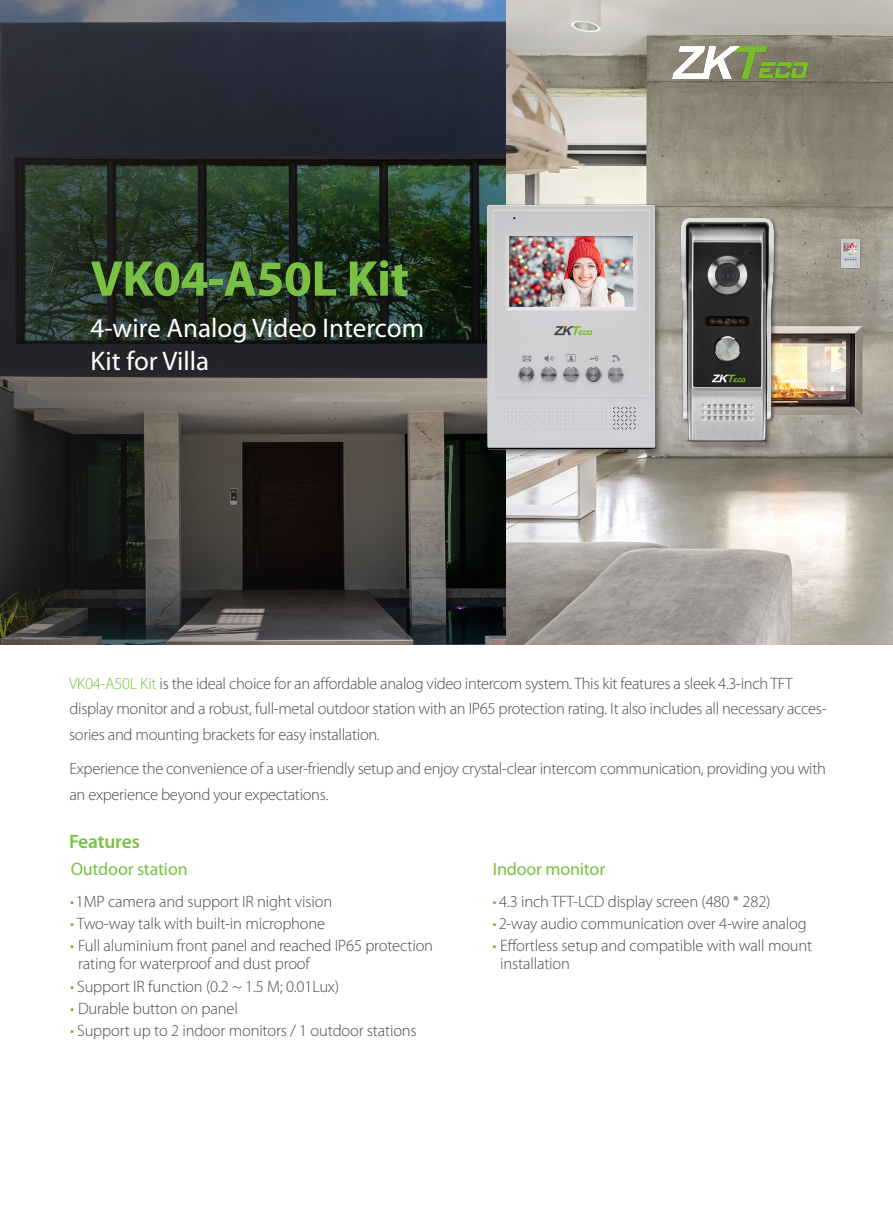
<style>
.page{position:relative;width:893px;height:1212px;background:#fff}
.page>*{position:absolute;margin:0;border:0;box-sizing:border-box;transform-origin:0 0}
.FB_introduction{font:700 50.55px "Myriad Pro";letter-spacing:-.01em;color:#79c142}
.FB_introduction-2{font:27px/32.4px "Myriad Pro";color:#fff}
.headlines_SPEC{font:600 19.5px "Myriad Pro";letter-spacing:-.01em;color:#79c142}
.headlines_SPEC-2{font:18px "Myriad Pro";letter-spacing:-.01em;color:#79c142}
.Headline{font:300 16.5px/25.5px "Myriad Pro";letter-spacing:-.02em;color:#474a4e}
.s1{color:#79c142}
.s2{color:#7aae36}
</style>
<div class="page">
<img style="left:0;top:0;width:893px;height:644px">
<div style="left:485px;top:203px;width:178px;height:255px;background:#231f20;opacity:.53"></div>
<img style="left:476px;top:201px;width:187px;height:249px">
<div style="left:680px;top:216px;width:99px;height:234px;background:#231f20;opacity:.53"></div>
<img style="left:679px;top:216px;width:101px;height:228px">
<img style="left:673px;top:47px;width:135px;height:31px">
<p class="FB_introduction" style="left:91px;top:250px;width:320px">VK04-A50L Kit</p>
<p class="FB_introduction-2" style="left:91px;top:312px;width:335px">4-wire Analog Video Intercom<br>Kit for Villa</p>
<p class="Headline" style="left:69px;top:670px;width:759px"><span class="s1">VK04-A50L Kit</span> is the ideal choice for an affordable analog video intercom system. This kit features a sleek 4.3-inch TFT display monitor and a robust, full-metal outdoor station with an IP65 protection rating. It also includes all necessary acces&shy;sories and mounting brackets for easy installation.</p>
<p class="Headline" style="left:69px;top:756px;width:758px">Experience the convenience of a user-friendly setup and enjoy crystal-clear intercom communication, providing you with an experience beyond your expectations.</p>
<p class="headlines_SPEC" style="left:69px;top:831px;width:72px">Features</p>
<p class="headlines_SPEC-2" style="left:71px;top:859px;width:118px">Outdoor station</p>
<p class="Headline" style="left:70px;top:889px;width:263px"><span class="s2">•</span>1MP camera and support IR night vision</p>
<p class="Headline" style="left:70px;top:911px;width:256px"><span class="s2">•</span> Two-way talk with built-in microphone</p>
<p class="Headline" style="left:78px;top:937px;width:356px;line-height:18px;text-indent:-8px"><span class="s2">•</span> Full aluminium front panel and reached IP65 protection rating for waterproof and dust proof</p>
<p class="Headline" style="left:70px;top:974px;width:270px"><span class="s2">•</span> Support IR function (0.2 ~ 1.5 M; 0.01Lux)</p>
<p class="Headline" style="left:70px;top:996px;width:169px"><span class="s2">•</span> Durable button on panel</p>
<p class="Headline" style="left:70px;top:1018px;width:348px"><span class="s2">•</span> Support up to 2 indoor monitors / 1 outdoor stations</p>
<p class="headlines_SPEC-2" style="left:493px;top:859px;width:114px">Indoor monitor</p>
<p class="Headline" style="left:492px;top:889px;width:280px"><span class="s2">•</span> 4.3 inch TFT-LCD display screen (480 * 282)</p>
<p class="Headline" style="left:492px;top:911px;width:316px"><span class="s2">•</span> 2-way audio communication over 4-wire analog</p>
<p class="Headline" style="left:500px;top:937px;width:314px;line-height:18px;text-indent:-8px"><span class="s2">•</span> Effortless setup and compatible with wall mount installation</p>
</div>
